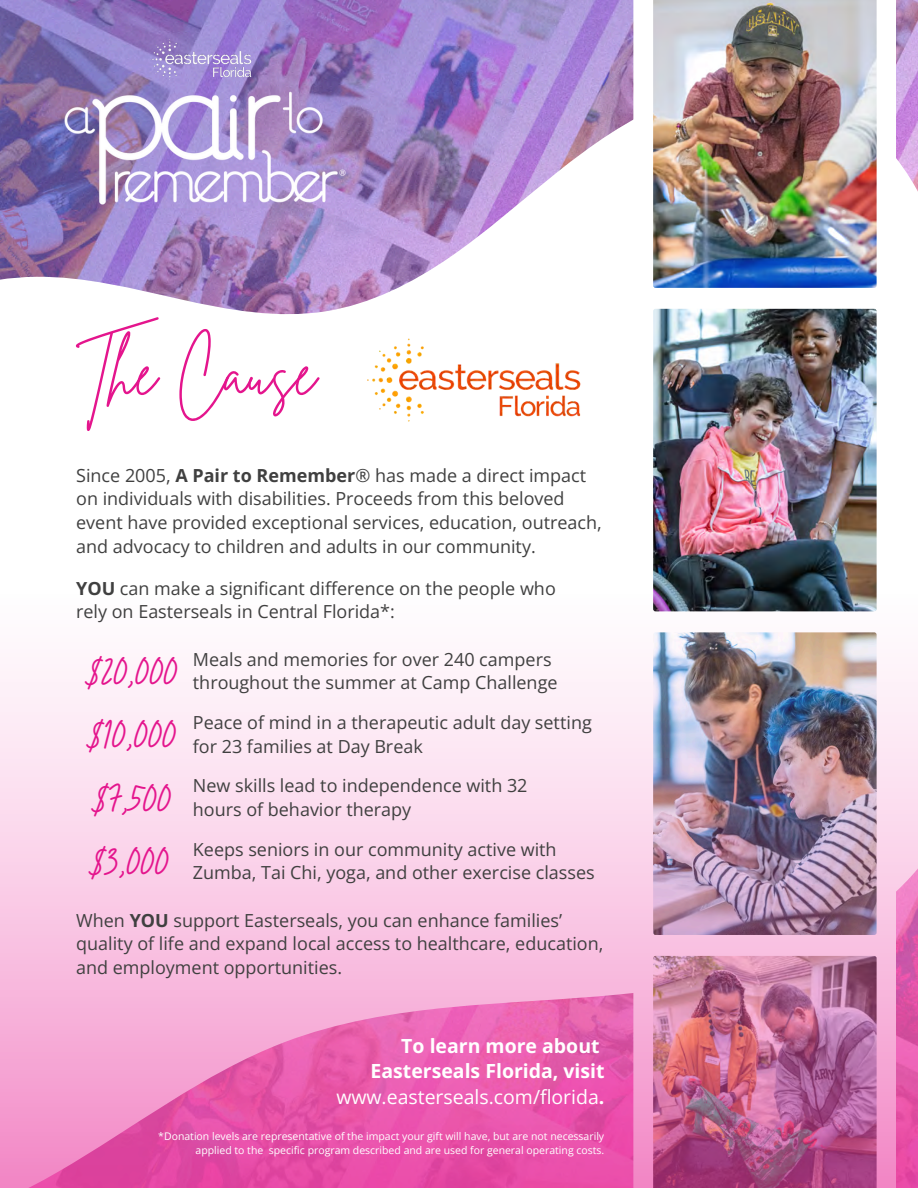
<style>
.page{position:relative;width:918px;height:1188px;background:#fff}
.page>*{position:absolute;margin:0;border:0;box-sizing:border-box;transform-origin:0 0}
.t1{font:63.6px "Brittany Signature";color:#e4158d}
.t2{font:46.35px "Brittany Signature";color:#e4158d}
.t3{font:700 19.5px/25.8px "Open Sans";color:#fff;text-align:right}
.t4{font:18px/23.7px "Open Sans";color:#404040}
.t5{font:10.5px/14px "Open Sans";color:#fff;text-align:right}
.s1{font-weight:700}
.s2{font-weight:400}
</style>
<div class="page">
<img style="left:0;top:0;width:918px;height:315px">
<svg style="left:633px;top:0;width:263px;height:315px"></svg>
<img style="left:653px;top:0;width:224px;height:288px">
<img style="left:653px;top:309px;width:224px;height:302px;border-radius:2px">
<img style="left:0;top:594px;width:918px;height:594px">
<img style="left:367px;top:338px;width:214px;height:84px">
<img style="left:150px;top:39px;width:101px;height:41px">
<img style="left:62px;top:90px;width:286px;height:118px">
<p class="t1" style="left:76px;top:331px;width:241px">The Cause</p>
<h3 class="t4" style="left:76px;top:463px;width:527px">Since 2005, <span class="s1">A Pair to Remember</span>® has made a direct impact on individuals with disabilities. Proceeds from this beloved event have provided exceptional services, education, outreach, and advocacy to children and adults in our community.</h3>
<p class="t4" style="left:76px;top:576px;width:481px"><span class="s1">YOU</span> can make a significant difference on the people who rely on Easterseals in Central Florida*:</p>
<h2 class="t2" style="left:86px;top:639px;width:94px">$20,000</h2>
<h2 class="t2" style="left:87px;top:702px;width:91px">$10,000</h2>
<h2 class="t2" style="left:92px;top:766px;width:81px">$7,500</h2>
<h3 class="t2" style="left:90px;top:829px;width:81px">$3,000</h3>
<h3 class="t4" style="left:193px;top:647px;width:360px">Meals and memories for over 240 campers</h3>
<h3 class="t4" style="left:193px;top:671px;width:366px">throughout the summer at Camp Challenge</h3>
<h3 class="t4" style="left:193px;top:710px;width:400px">Peace of mind in a therapeutic adult day setting</h3>
<h3 class="t4" style="left:193px;top:734px;width:231px">for 23 families at Day Break</h3>
<h3 class="t4" style="left:193px;top:774px;width:336px">New skills lead to independence with 32</h3>
<h3 class="t4" style="left:193px;top:797px;width:220px">hours of behavior therapy</h3>
<h3 class="t4" style="left:193px;top:837px;width:365px">Keeps seniors in our community active with</h3>
<h3 class="t4" style="left:193px;top:861px;width:403px">Zumba, Tai Chi, yoga, and other exercise classes</h3>
<h2 class="t4" style="left:76px;top:908px;width:529px">When <span class="s1">YOU</span> support Easterseals, you can enhance families’ quality of life and expand local access to healthcare, education, and employment opportunities.</h2>
<p class="t3" style="left:336px;top:1032px;width:270px">To learn more about<br>Easterseals Florida, visit <span class="s2">www.easterseals.com/florida</span>.</p>
<h1 class="t5" style="left:158px;top:1129px;width:447px">*Donation levels are representative of the impact your gift will have, but are not necessarily applied to the specific program described and are used for general operating costs.</h1>
</div>
